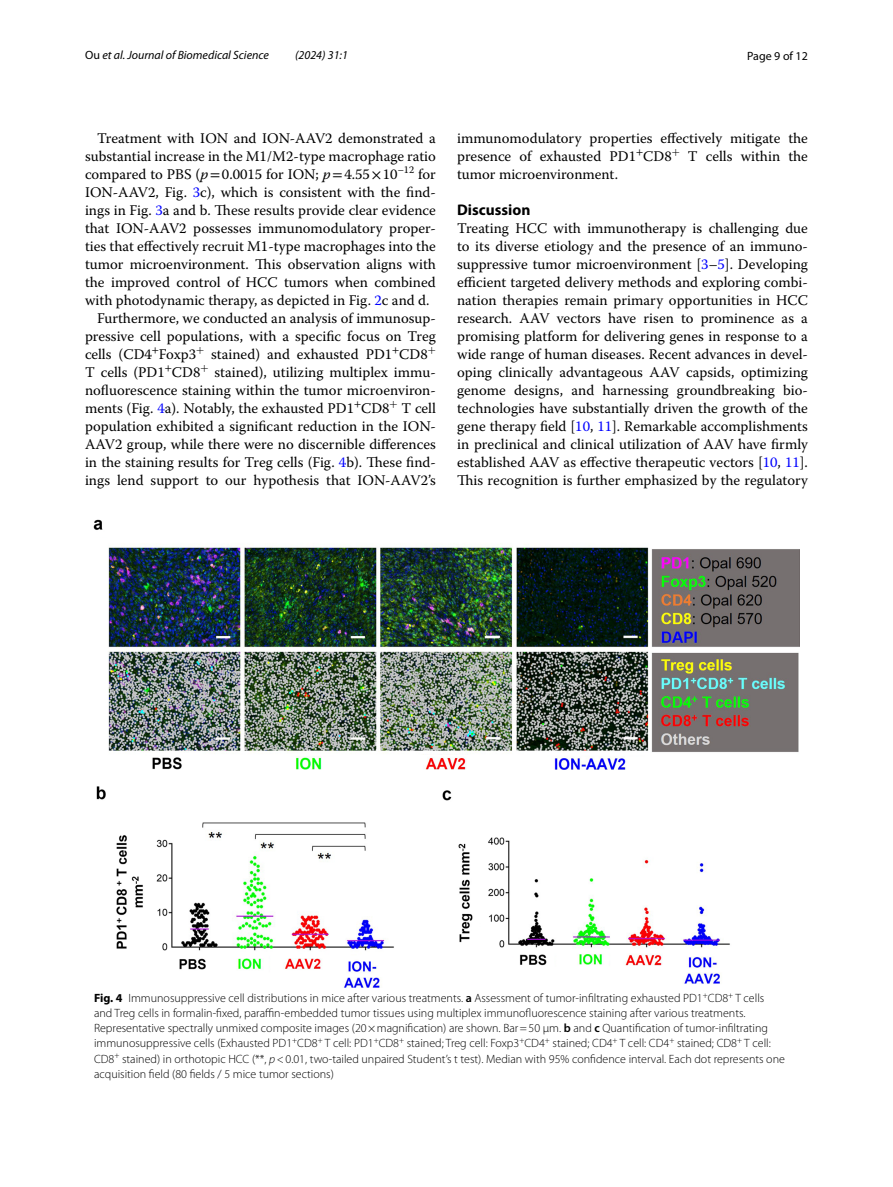
<style>
.page{position:relative;width:893px;height:1187px;background:#fff}
.page>*{position:absolute;margin:0;border:0;box-sizing:border-box;transform-origin:0 0}
.t1{font:700 15.45px "Myriad Pro";color:#000}
.t2{font:14.7px/18px "Warnock Pro";color:#000;text-align:justify}
.t3{font:300 12px/15px "Myriad Pro";color:#000}
.t4{font:italic 12px "Myriad Pro";color:#000}
.t5{font:12px "Myriad Pro";color:#000}
.s1{font-style:normal}
.s2{font-style:italic}
.s3{font-family:"STIX"}
.s4{color:#00f}
.s5{font-weight:700}
.s6{font-weight:600}
</style>
<div class="page">
<img style="left:94px;top:519px;width:705px;height:468px">
<p class="t4" style="left:85px;top:48px;width:185px"><span class="s1">Ou</span> et al. Journal of Biomedical Science</p>
<p class="t4" style="left:295px;top:48px;width:54px">(2024) 31:1</p>
<p class="t5" style="left:747px;top:48px;width:62px">Page 9 of 12</p>
<p class="t2" style="left:97px;top:128px;width:340px">Treatment with ION and ION-AAV2 demonstrated a</p>
<p class="t2" style="left:85px;top:146px;width:352px">substantial increase in the M1/M2-type macrophage ratio</p>
<p class="t2" style="left:85px;top:164px;width:352px">compared to PBS (<span class="s2">p</span><span class="s3">=</span>0.0015 for ION; <span class="s2">p</span><span class="s3">=</span>4.55<span class="s3">×</span> -10<sup>–12</sup> for</p>
<p class="t2" style="left:85px;top:182px;width:352px">ION-AAV2, Fig. <span class="s4">3</span>c), which is consistent with the find-</p>
<p class="t2" style="left:85px;top:200px;width:352px">ings in Fig. <span class="s4">3</span>a and b. These results provide clear evidence</p>
<p class="t2" style="left:85px;top:218px;width:352px">that ION-AAV2 possesses immunomodulatory proper-</p>
<p class="t2" style="left:85px;top:236px;width:352px">ties that effectively recruit M1-type macrophages into the</p>
<p class="t2" style="left:85px;top:254px;width:352px">tumor microenvironment. This observation aligns with</p>
<p class="t2" style="left:85px;top:272px;width:352px">the improved control of HCC tumors when combined</p>
<p class="t2" style="left:85px;top:290px;width:346px">with photodynamic therapy, as depicted in Fig. <span class="s4">2</span>c and d.</p>
<p class="t2" style="left:97px;top:308px;width:340px">Furthermore, we conducted an analysis of immunosup-</p>
<p class="t2" style="left:85px;top:326px;width:352px">pressive cell populations, with a specific focus on Treg</p>
<p class="t2" style="left:85px;top:344px;width:352px">cells (CD4<sup>+</sup>Foxp3<sup>+</sup> stained) and exhausted PD1<sup>+</sup>CD8<sup>+</sup></p>
<p class="t2" style="left:85px;top:362px;width:352px">T cells (PD1<sup>+</sup>CD8<sup>+</sup> stained), utilizing multiplex immu-</p>
<p class="t2" style="left:85px;top:380px;width:352px">nofluorescence staining within the tumor microenviron-</p>
<p class="t2" style="left:85px;top:398px;width:352px">ments (Fig. <span class="s4">4</span>a). Notably, the exhausted PD1<sup>+</sup>CD8<sup>+</sup> T cell</p>
<p class="t2" style="left:85px;top:416px;width:352px">population exhibited a significant reduction in the ION-</p>
<p class="t2" style="left:85px;top:434px;width:352px">AAV2 group, while there were no discernible differences</p>
<p class="t2" style="left:85px;top:452px;width:352px">in the staining results for Treg cells (Fig. <span class="s4">4</span>b). These find-</p>
<p class="t2" style="left:85px;top:470px;width:352px">ings lend support to our hypothesis that ION-AAV2’s</p>
<p class="t2" style="left:457px;top:128px;width:352px">immunomodulatory properties effectively mitigate the presence of exhausted PD1<sup>+</sup>CD8<sup>+</sup> T cells within the tumor microenvironment.</p>
<p class="t1" style="left:457px;top:199px;width:75px">Discussion</p>
<p class="t2" style="left:457px;top:218px;width:352px">Treating HCC with immunotherapy is challenging due to its diverse etiology and the presence of an immuno&shy;suppressive tumor microenvironment [<span class="s4">3</span>–<span class="s4">5</span>]. Developing efficient targeted delivery methods and exploring combi&shy;nation therapies remain primary opportunities in HCC research. AAV vectors have risen to prominence as a promising platform for delivering genes in response to a wide range of human diseases. Recent advances in devel&shy;oping clinically advantageous AAV capsids, optimizing genome designs, and harnessing groundbreaking bio&shy;technologies have substantially driven the growth of the gene therapy field [<span class="s4">10</span>, <span class="s4">11</span>]. Remarkable accomplishments in preclinical and clinical utilization of AAV have firmly established AAV as effective therapeutic vectors [<span class="s4">10</span>, <span class="s4">11</span>].<br>This recognition is further emphasized by the regulatory</p>
<p class="t3" style="left:94px;top:991px;width:692px"><span class="s5">Fig. 4</span> Immunosuppressive cell distributions in mice after various treatments. <span class="s6">a</span> Assessment of tumor-infiltrating exhausted PD1<sup>+</sup>CD8<sup>+</sup> T cells and Treg cells in formalin-fixed, paraffin-embedded tumor tissues using multiplex immunofluorescence staining after various treatments.<br>Representative spectrally unmixed composite images (20×magnification) are shown. Bar=50 μm. <span class="s6">b</span> and <span class="s6">c</span> Quantification of tumor-infiltrating immunosuppressive cells (Exhausted PD1<sup>+</sup>CD8<sup>+</sup> T cell: PD1<sup>+</sup>CD8<sup>+</sup> stained; Treg cell: Foxp3<sup>+</sup>CD4<sup>+</sup> stained; CD4<sup>+</sup> T cell: CD4<sup>+</sup> stained; CD8<sup>+</sup> T cell:<br>CD8<sup>+</sup> stained) in orthotopic HCC (**, <span class="s2">p</span>&lt;0.01, two-tailed unpaired Student’s t test). Median with 95% confidence interval. Each dot represents one acquisition field (80 fields / 5 mice tumor sections)</p>
</div>
